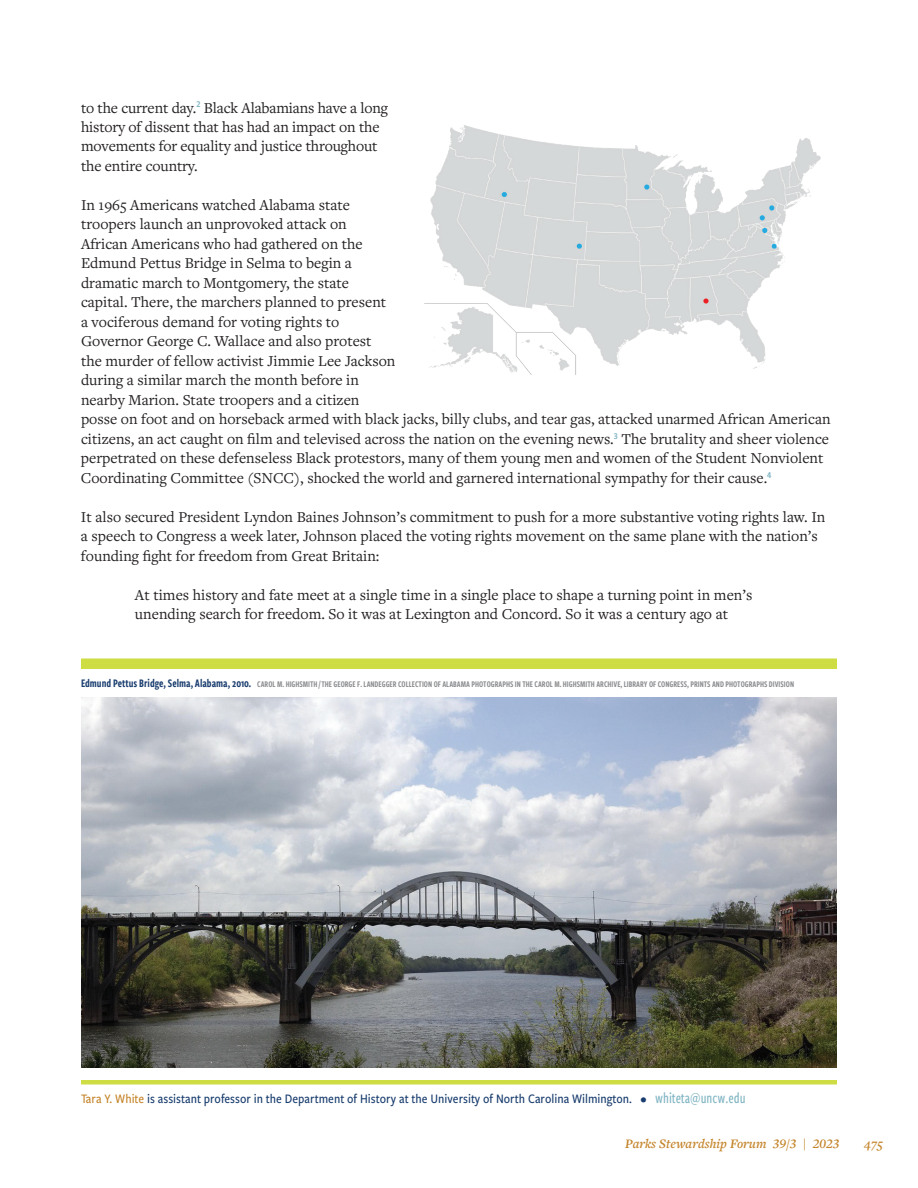
<style>
.page{position:relative;width:918px;height:1188px;background:#fff}
.page>*{position:absolute;margin:0;border:0;box-sizing:border-box;transform-origin:0 0}
.t1{font:15.75px/19.5px "Freight Text Pro";color:#231f20}
.t2{font:500 13.5px "Freight Sans Cnd Pro";color:#183c6e}
.t3{font:italic 600 13.5px "Freight Text Pro";color:#c4842a}
.t4{font:9px "Freight Sans Cmp Pro Semi";color:#898b8e}
.s1{font-size:12px;color:#183c6e}
.s2{color:#c4842a}
.s3{font-family:"Freight Sans Cmp Pro";font-size:15.75px;color:#80b5c3}
</style>
<div class="page">
<img style="left:425px;top:125px;width:396px;height:250px">
<hr style="left:81px;top:1080px;width:756px;height:4px;background:#cedd44">
<img style="left:81px;top:698px;width:756px;height:370px">
<div style="left:81px;top:658px;width:756px;height:11px;background:#cedd44"></div>
<p class="t1" style="left:81px;top:97px;width:309px">to the current day.<sup>2</sup> Black Alabamians have a long history of dissent that has had an impact on the movements for equality and justice throughout the entire country.</p>
<p class="t1" style="left:81px;top:195px;width:751px">In 1965 Americans watched Alabama state<br>troopers launch an unprovoked attack on<br>African Americans who had gathered on the<br>Edmund Pettus Bridge in Selma to begin a<br>dramatic march to Montgomery, the state<br>capital. There, the marchers planned to present<br>a vociferous demand for voting rights to<br>Governor George C. Wallace and also protest<br>the murder of fellow activist Jimmie Lee Jackson<br>during a similar march the month before in<br>nearby Marion. State troopers and a citizen<br>posse on foot and on horseback armed with black jacks, billy clubs, and tear gas, attacked unarmed African American citizens, an act caught on film and televised across the nation on the evening news.<sup>3</sup> The brutality and sheer violence perpetrated on these defenseless Black protestors, many of them young men and women of the Student Nonviolent Coordinating Committee (SNCC), shocked the world and garnered international sympathy for their cause.<sup>4</sup></p>
<p class="t1" style="left:81px;top:507px;width:746px">It also secured President Lyndon Baines Johnson’s commitment to push for a more substantive voting rights law. In a speech to Congress a week later, Johnson placed the voting rights movement on the same plane with the nation’s founding fight for freedom from Great Britain:</p>
<p class="t1" style="left:135px;top:585px;width:619px">At times history and fate meet at a single time in a single place to shape a turning point in men’s unending search for freedom. So it was at Lexington and Concord. So it was a century ago at</p>
<p class="t4" style="left:81px;top:678px;width:715px"><span class="s1">Edmund Pettus Bridge, Selma, Alabama, 2010.</span> CAROL M. HIGHSMITH / THE GEORGE F. LANDEGGER COLLECTION OF ALABAMA PHOTOGRAPHS IN THE CAROL M. HIGHSMITH ARCHIVE, LIBRARY OF CONGRESS, PRINTS AND PHOTOGRAPHS DIVISION</p>
<p class="t2" style="left:81px;top:1089px;width:666px"><span class="s2">Tara Y. White</span> is assistant professor in the Department of History at the University of North Carolina Wilmington. • <span class="s3">whiteta@uncw.edu</span></p>
<p class="t3" style="left:625px;top:1134px;width:216px">Parks Stewardship Forum 39/3 | 2023</p>
<p class="t3" style="left:864px;top:1134px;width:21px">475</p>
</div>
